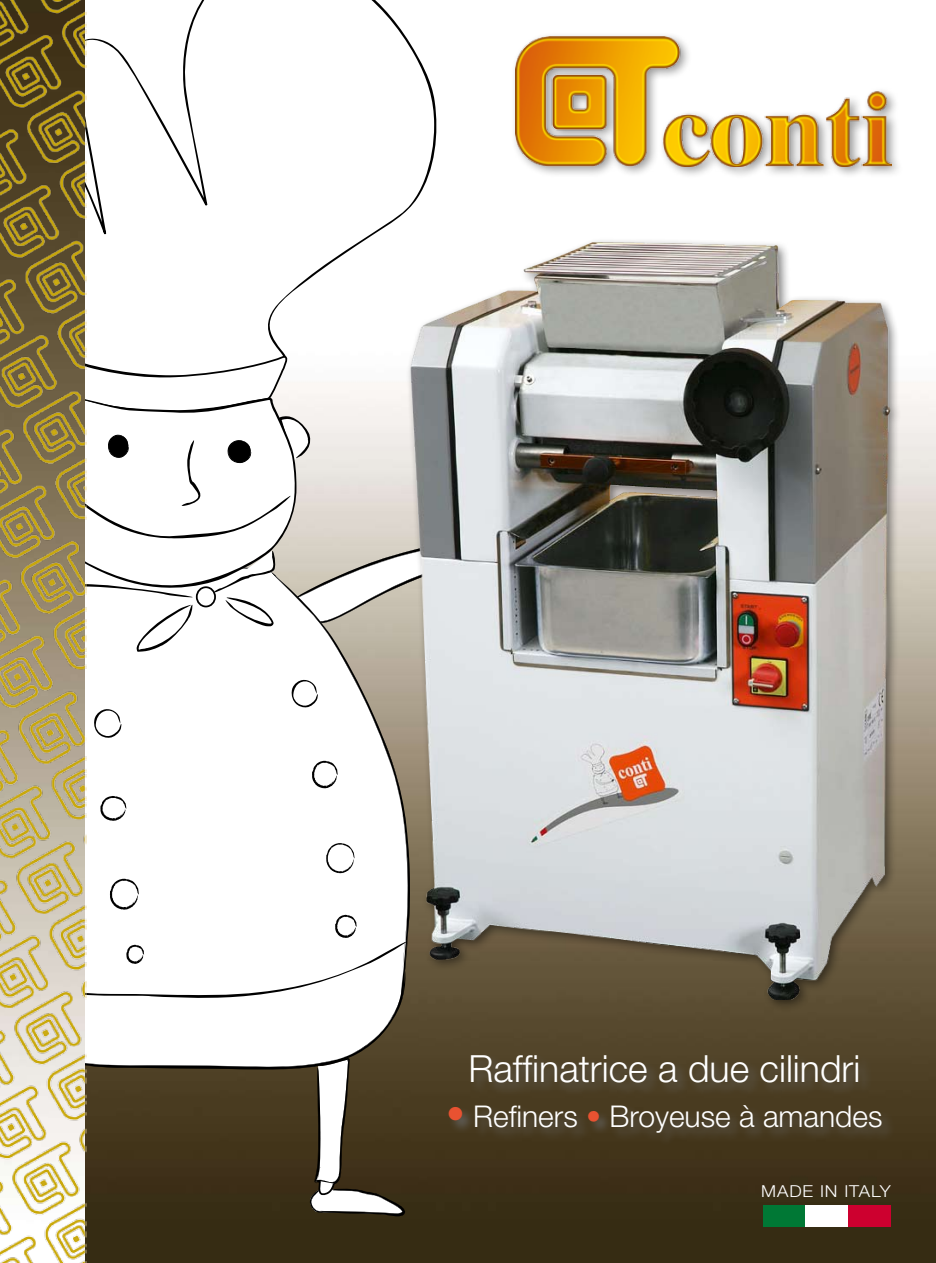
<style>
.page{position:relative;width:936px;height:1263px;background:#fff}
.page>*{position:absolute;margin:0;border:0;box-sizing:border-box;transform-origin:0 0}
.t1{font:300 37.5px "Helvetica Neue";color:#fff}
.t2{font:300 30px "Helvetica Neue";color:#fff}
.t3{font:300 16.5px "Helvetica Neue";letter-spacing:.05em;color:#fff;scale:1.09 1}
.s1{font-size:37.5px;color:#e85231}
.s2{color:#e85231}
</style>
<div class="page">
<img style="left:86px;top:1000px;width:849px;height:263px">
<div style="left:447px;top:1053px;width:448px;height:94px;background:#666;opacity:.75"></div>
<svg style="left:86px;top:652px;width:331px;height:418px"></svg>
<svg style="left:86px;top:0;width:351px;height:343px"></svg>
<svg style="left:100px;top:796px;width:26px;height:25px"></svg>
<svg style="left:93px;top:707px;width:29px;height:32px"></svg>
<svg style="left:291px;top:678px;width:27px;height:30px"></svg>
<svg style="left:312px;top:760px;width:26px;height:28px"></svg>
<svg style="left:306px;top:1056px;width:102px;height:161px"></svg>
<svg style="left:86px;top:843px;width:319px;height:169px"></svg>
<svg style="left:86px;top:351px;width:299px;height:301px"></svg>
<img style="left:0;top:0;width:86px;height:1263px">
<div style="left:762px;top:1205px;width:43px;height:21px;background:#007835"></div>
<div style="left:805px;top:1205px;width:42px;height:21px;background:#fff"></div>
<div style="left:847px;top:1205px;width:43px;height:21px;background:#cd002f"></div>
<img style="left:385px;top:190px;width:550px;height:810px">
<div style="left:510px;top:31px;width:393px;height:147px;background:#000;opacity:.4"></div>
<img style="left:515px;top:36px;width:376px;height:130px">
<p class="t1" style="left:468px;top:1046px;width:393px">Raffinatrice a due cilindri</p>
<p class="t2" style="left:446px;top:1098px;width:438px"><span class="s1">•</span> Refiners <span class="s2">•</span> Broyeuse à amandes</p>
<p class="t3" style="left:761px;top:1181px;width:120px">MADE IN ITALY</p>
</div>
